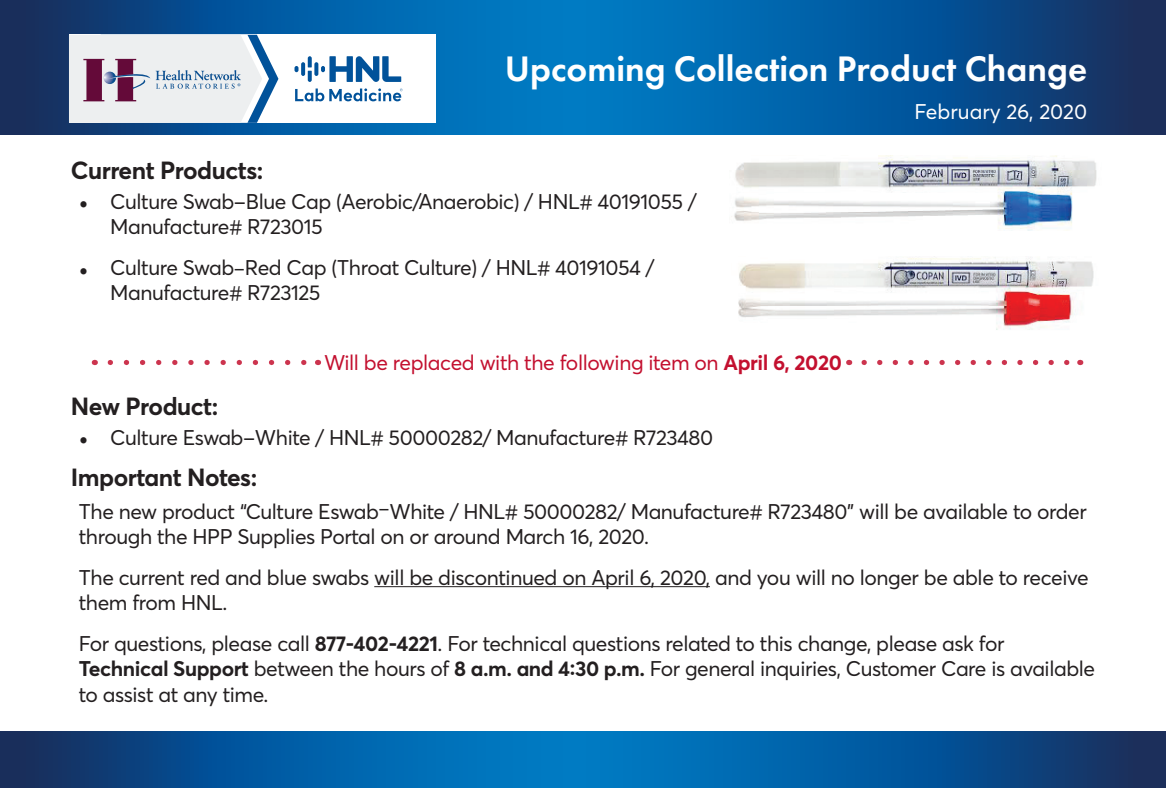
<style>
.page{position:relative;width:1166px;height:788px;background:#fff}
.page>*{position:absolute;margin:0;border:0;box-sizing:border-box;transform-origin:0 0}
.t1{font:600 36.75px "Futura PT";color:#fff}
.t2{font:700 24.5px "Averta";letter-spacing:-.02em;color:#231f20}
.t3{font:21px/25.2px "Averta";letter-spacing:-.02em;color:#231f20}
.t4{font:21px "Averta";letter-spacing:-.02em;color:#c3102f}
.t5{font:21px "Averta";color:#fff}
.s1{font-size:19.25px}
.s2{font-weight:700}
</style>
<div class="page">
<hr style="left:374px;top:586px;width:336px;height:1px;background:#231f20">
<svg style="left:864px;top:360px;width:206px;height:5px"></svg>
<svg style="left:110px;top:360px;width:197px;height:5px"></svg>
<img style="left:734px;top:156px;width:363px;height:74px">
<img style="left:738px;top:256px;width:356px;height:74px">
<svg style="left:0;top:731px;width:1166px;height:57px;background:#05589a"></svg>
<svg style="left:0;top:0;width:1166px;height:134px;background:#07599a"></svg>
<div style="left:69px;top:35px;width:366px;height:88px;background:#fff"></div>
<svg style="left:301px;top:62px;width:4px;height:14px"></svg>
<svg style="left:294px;top:66px;width:4px;height:6px"></svg>
<svg style="left:314px;top:62px;width:4px;height:14px"></svg>
<svg style="left:321px;top:56px;width:80px;height:26px"></svg>
<svg style="left:308px;top:56px;width:4px;height:26px"></svg>
<svg style="left:295px;top:88px;width:107px;height:13px"></svg>
<svg style="left:69px;top:35px;width:209px;height:88px;background:#d3d4dd"></svg>
<p class="t1" style="left:505px;top:45px;width:584px">Upcoming Collection Product Change</p>
<p class="t2" style="left:71px;top:153px;width:194px">Current Products:</p>
<p class="t3" style="left:110px;top:188px;width:588px">Culture Swab-Blue Cap (Aerobic/Anaerobic) / HNL# 40191055 /<br>Manufacture# R723015</p>
<p class="t3" style="left:110px;top:254px;width:545px">Culture Swab<span class="s1">-</span>Red Cap (Throat Culture) / HNL# 40191054 /<br>Manufacture# R723125</p>
<p class="t4" style="left:324px;top:348px;width:519px">Will be replaced with the following item on <span class="s2">April 6, 2020</span></p>
<p class="t5" style="left:914px;top:97px;width:174px">February 26, 2020</p>
<p class="t2" style="left:71px;top:389px;width:149px">New Product:</p>
<p class="t3" style="left:110px;top:424px;width:604px">Culture Eswab-White / HNL# 50000282/ Manufacture# R723480</p>
<p class="t2" style="left:71px;top:459px;width:188px">Important Notes:</p>
<p class="t3" style="left:79px;top:498px;width:1009px">The new product “Culture Eswab<sup>-</sup>White / HNL# 50000282/ Manufacture# R723480” will be available to order through the HPP Supplies Portal on or around March 16, 2020.</p>
<p class="t3" style="left:79px;top:564px;width:1011px">The current red and blue swabs will be discontinued on April 6, 2020, and you will no longer be able to receive them from HNL.</p>
<p class="t3" style="left:79px;top:630px;width:1017px">For questions, please call <span class="s2">877-402-4221</span>. For technical questions related to this change, please ask for<br><span class="s2">Technical Support</span> between the hours of <span class="s2">8 a.m. and 4:30 p.m.</span> For general inquiries, Customer Care is available to assist at any time.</p>
</div>
